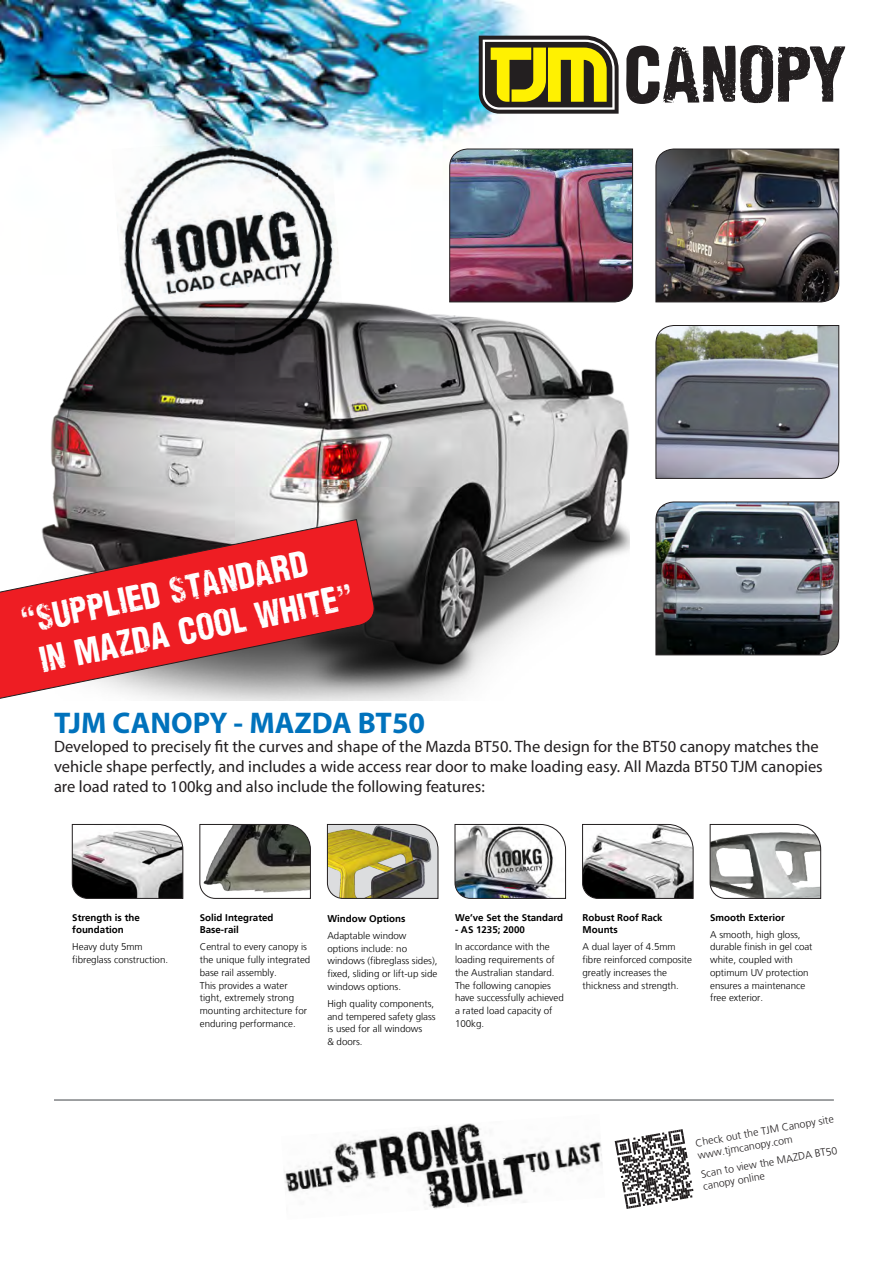
<style>
.page{position:relative;width:893px;height:1263px;background:#fff}
.page>*{position:absolute;margin:0;border:0;box-sizing:border-box;transform-origin:0 0}
.t1{font:74.4px "Nidex";letter-spacing:-.01em;color:#231f20}
.t2{font:34.65px/42px "Nidex";color:#fff}
.t3{font:700 30px "Myriad Pro";color:#0072bc}
.t4{font:16.5px/19.8px "Myriad Pro";color:#231f20}
.t5{font:300 10.5px/12.6px "Frutiger LT";color:#231f20}
.t6{font:300 9.75px/12.8px "Frutiger LT";color:#000}
.t7{font:700 9.75px/12.8px "Frutiger LT";color:#000}
</style>
<div class="page">
<img style="left:0;top:0;width:534px;height:180px">
<svg style="left:479px;top:36px;width:140px;height:78px;background:#8c862c"></svg>
<img style="left:284px;top:1123px;width:318px;height:86px">
<img style="left:455px;top:824px;width:111px;height:75px">
<svg style="left:72px;top:824px;width:111px;height:75px"></svg>
<svg style="left:582px;top:824px;width:111px;height:75px"></svg>
<svg style="left:199px;top:824px;width:112px;height:75px"></svg>
<svg style="left:327px;top:824px;width:111px;height:75px;background:#9f9767"></svg>
<svg style="left:710px;top:824px;width:111px;height:75px"></svg>
<hr style="left:54px;top:1099px;width:780px;height:2px;background:#808285">
<img style="left:51px;top:266px;width:583px;height:434px">
<img style="left:112px;top:138px;width:164px;height:158px">
<img style="left:276px;top:134px;width:69px;height:224px">
<img style="left:122px;top:284px;width:169px;height:85px">
<img style="left:449px;top:149px;width:184px;height:153px">
<img style="left:656px;top:149px;width:183px;height:153px">
<svg style="left:656px;top:325px;width:183px;height:154px;background:#868a8d"></svg>
<img style="left:656px;top:502px;width:183px;height:153px">
<svg style="left:615px;top:1129px;width:78px;height:80px"></svg>
<svg style="left:0;top:519px;width:377px;height:182px;background:#c75255"></svg>
<p class="t2" style="left:17px;top:601px;width:331px;rotate:-12deg">“SUPPLIED STANDARD<br>IN Mazda COOL WHITE”</p>
<h1 class="t1" style="left:624px;top:30px;width:224px">CANOPY</h1>
<p class="t3" style="left:54px;top:703px;width:373px">TJM CANOPY - MAZDA BT50</p>
<p class="t4" style="left:54px;top:737px;width:770px">Developed to precisely fit the curves and shape of the Mazda BT50. The design for the BT50 canopy matches the vehicle shape perfectly, and includes a wide access rear door to make loading easy. All Mazda BT50 TJM canopies are load rated to 100kg and also include the following features:</p>
<p class="t7" style="left:72px;top:911px;width:69px">Strength is the foundation</p>
<p class="t6" style="left:72px;top:941px;width:97px">Heavy duty 5mm fibreglass construction.</p>
<p class="t7" style="left:200px;top:911px;width:75px">Solid Integrated<br>Base-rail</p>
<p class="t6" style="left:200px;top:941px;width:112px">Central to every canopy is the unique fully integrated base rail assembly.<br>This provides a water tight, extremely strong mounting architecture for enduring performance.</p>
<p class="t7" style="left:327px;top:912px;width:80px">Window Options</p>
<p class="t6" style="left:327px;top:929px;width:111px">Adaptable window options include: no windows (fibreglass sides), fixed, sliding or lift-up side windows options.</p>
<p class="t6" style="left:327px;top:997px;width:110px">High quality components, and tempered safety glass is used for all windows<br>&amp; doors.</p>
<p class="t7" style="left:455px;top:911px;width:110px">We’ve Set the Standard</p>
<p class="t7" style="left:455px;top:924px;width:71px">- AS 1235; 2000</p>
<p class="t6" style="left:455px;top:941px;width:110px">In accordance with the loading requirements of the Australian standard.<br>The following canopies have successfully achieved a rated load capacity of<br>100kg.</p>
<p class="t7" style="left:583px;top:911px;width:82px">Robust Roof Rack<br>Mounts</p>
<p class="t6" style="left:583px;top:941px;width:111px">A dual layer of 4.5mm fibre reinforced composite greatly increases the thickness and strength.</p>
<p class="t7" style="left:710px;top:911px;width:76px">Smooth Exterior</p>
<p class="t6" style="left:710px;top:928px;width:104px">A smooth, high gloss, durable finish in gel coat white, coupled with optimum UV protection ensures a maintenance free exterior.</p>
<p class="t5" style="left:695px;top:1137px;width:142px;rotate:-10deg">Check out the TJM Canopy site www.tjmcanopy.com</p>
<p class="t5" style="left:700px;top:1168px;width:140px;rotate:-10deg">Scan to view the MAZDA BT50 canopy online</p>
</div>
